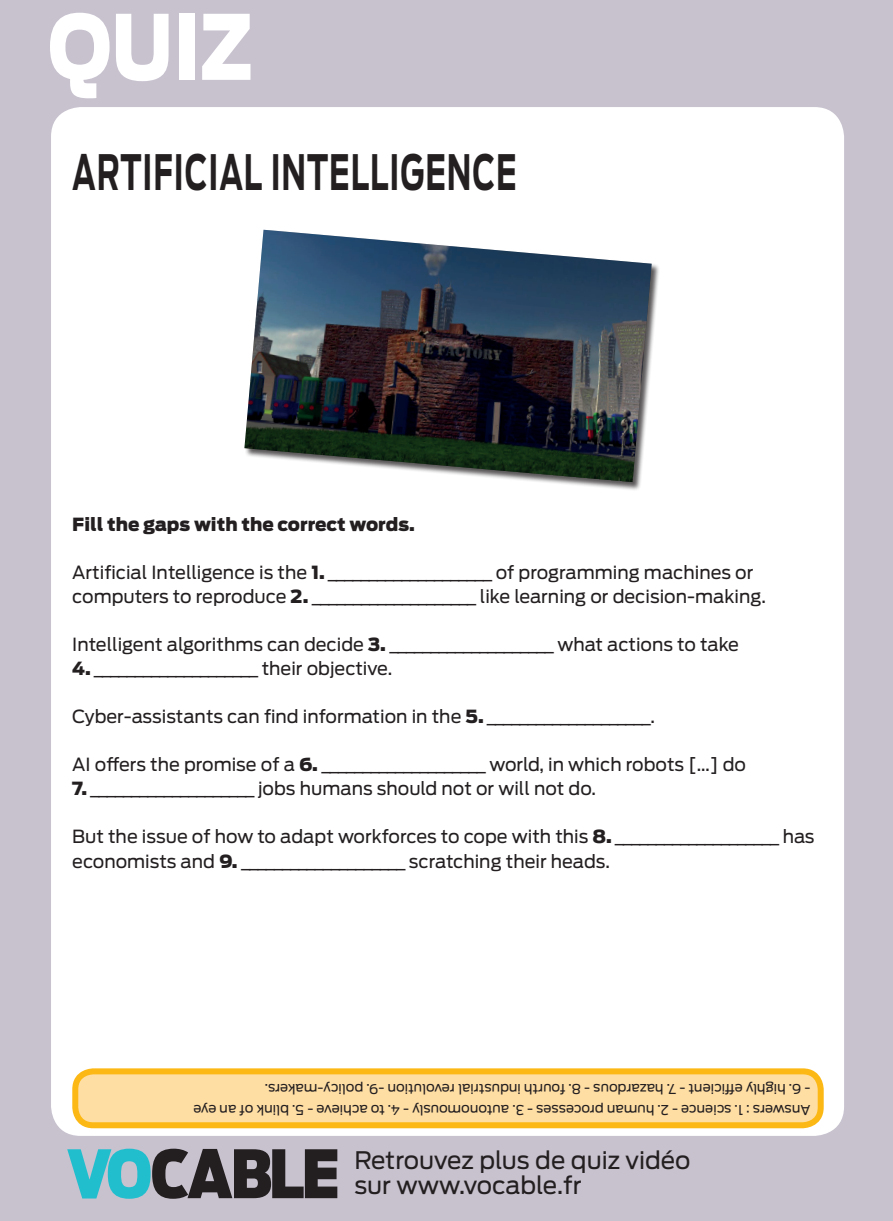
<style>
.page{position:relative;width:893px;height:1221px;background:#fff}
.page>*{position:absolute;margin:0;border:0;box-sizing:border-box;transform-origin:0 0}
.t1{font:900 89.1px "Antenna";color:#fff;scale:.83 1}
.t2{font:700 48.45px "Antenna";letter-spacing:.03em;color:#231f20;scale:.62 1}
.t3{font:24px/25.5px "Antenna";color:#231f20}
.t4{font:18px/24px "Antenna";color:#231f20}
.t5{font:900 18px "Antenna";color:#231f20}
.t6{font:13.5px "Antenna";color:#231f20}
.s1{font-weight:900}
</style>
<div class="page">
<div style="left:0;top:0;width:893px;height:1220px;background:#c8c2cf"></div>
<div style="left:51px;top:107px;width:793px;height:1028px;background:#fff;border-radius:30px"></div>
<svg style="left:67px;top:1148px;width:270px;height:50px"></svg>
<div style="left:75px;top:1071px;width:746px;height:54px;background:#ffdea4;border-radius:18px"></div>
<div style="left:72px;top:1068px;width:752px;height:60px;border:6px solid #fcb814;border-radius:18px"></div>
<div style="left:245px;top:230px;width:416px;height:261px;background:#231f20;opacity:.75"></div>
<img style="left:244px;top:230px;width:408px;height:252px">
<h1 class="t1" style="left:48px;top:-6px;width:248px">QUIZ</h1>
<h2 class="t2" style="left:72px;top:143px;width:718px">ARTIFICIAL INTELLIGENCE</h2>
<p class="t5" style="left:72px;top:514px;width:344px">Fill the gaps with the correct words.</p>
<p class="t4" style="left:72px;top:561px;width:695px">Artificial Intelligence is the <span class="s1">1.</span> ____________________ of programming machines or computers to reproduce <span class="s1">2.</span> ____________________ like learning or decision-making.</p>
<p class="t4" style="left:72px;top:633px;width:668px">Intelligent algorithms can decide <span class="s1">3.</span> ____________________ what actions to take</p>
<p class="t4" style="left:72px;top:657px;width:322px"><span class="s1">4.</span> ____________________ their objective.</p>
<p class="t4" style="left:72px;top:705px;width:584px">Cyber-assistants can find information in the <span class="s1">5.</span> ____________________.</p>
<p class="t4" style="left:72px;top:753px;width:675px">AI offers the promise of a <span class="s1">6.</span> ____________________ world, in which robots […] do</p>
<p class="t4" style="left:72px;top:777px;width:525px"><span class="s1">7.</span> ____________________ jobs humans should not or will not do.</p>
<p class="t4" style="left:72px;top:825px;width:744px">But the issue of how to adapt workforces to cope with this <span class="s1">8.</span> ____________________ has economists and <span class="s1">9.</span> ____________________ scratching their heads.</p>
<p class="t6" style="left:810px;top:1096px;width:547px;rotate:-180deg">- 6. highly efficient - 7. hazardous - 8. fourth industrial revolution -9. policy-makers.</p>
<p class="t6" style="left:810px;top:1117px;width:619px;rotate:-180deg">Answers : 1. science - 2. human processes - 3. autonomously - 4. to achieve - 5. blink of an eye</p>
<h3 class="t3" style="left:354px;top:1147px;width:338px">Retrouvez plus de quiz vidéo sur www.vocable.fr</h3>
</div>
